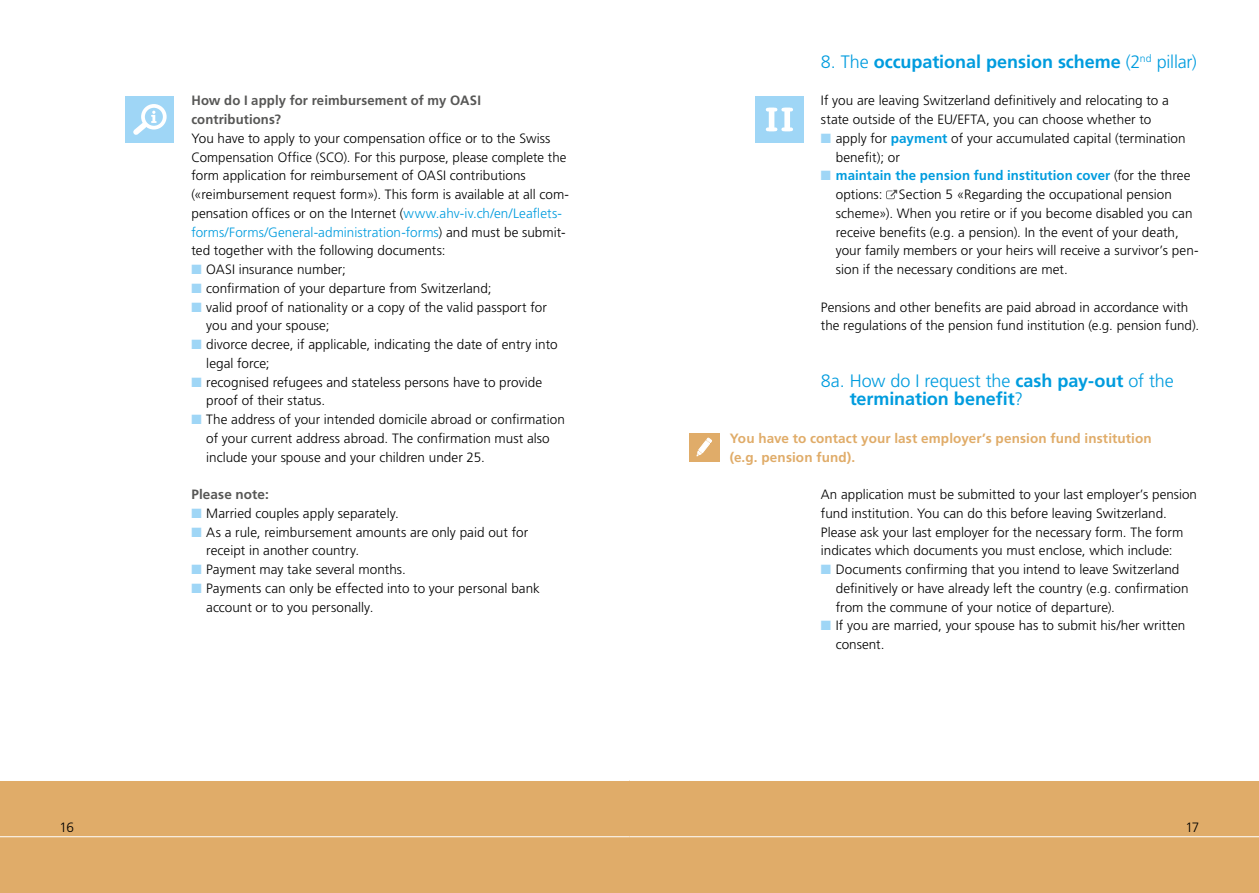
<style>
.page{position:relative;width:1259px;height:893px;background:#fff}
.page>*{position:absolute;margin:0;border:0;box-sizing:border-box;transform-origin:0 0}
.t1{font:700 18px/18.8px "Frutiger LT Std";color:#009cde}
.t2{font:300 13.5px/18.8px "Frutiger LT Std";letter-spacing:.005em;color:#000}
.t3{font:700 13.5px/18.8px "Frutiger LT Std";letter-spacing:.01em;color:#e0ac69}
.t4{font:700 13.5px/18.8px "Frutiger LT Std";letter-spacing:.01em;color:#575756}
.s1{color:#009cde}
.s2{color:#9fd6f6}
.s3{font-weight:300}
.s4{font-weight:700;color:#009cde}
</style>
<div class="page">
<div style="left:0;top:780px;width:629px;height:113px;background:#e0ac69"></div>
<div style="left:629px;top:780px;width:630px;height:113px;background:#e0ac69"></div>
<hr style="left:0;top:780px;width:629px;height:1px;background:#fff">
<hr style="left:0;top:836px;width:629px;height:1px;background:#fff">
<hr style="left:629px;top:780px;width:630px;height:1px;background:#fff">
<hr style="left:629px;top:836px;width:630px;height:1px;background:#fff">
<div style="left:755px;top:96px;width:49px;height:47px;background:#9fd6f6"></div>
<div style="left:784px;top:108px;width:6px;height:23px;background:#fff"></div>
<div style="left:769px;top:108px;width:5px;height:23px;background:#fff"></div>
<svg style="left:767px;top:127px;width:8px;height:4px"></svg>
<div style="left:125px;top:96px;width:49px;height:47px;background:#9fd6f6"></div>
<div style="left:141px;top:104px;width:26px;height:26px;border:4px solid #fff;border-radius:50%"></div>
<svg style="left:133px;top:111px;width:23px;height:24px"></svg>
<svg style="left:886px;top:190px;width:11px;height:9px"></svg>
<div style="left:689px;top:433px;width:30px;height:28px;background:#e0ac69"></div>
<svg style="left:696px;top:437px;width:16px;height:20px"></svg>
<p class="t4" style="left:191px;top:91px;width:291px">How do I apply for reimbursement of my OASI contributions?</p>
<p class="t2" style="left:191px;top:129px;width:379px">You have to apply to your compensation office or to the Swiss Compensation Office (SCO). For this purpose, please complete the form application for reimbursement of OASI contributions («reimbursement request form»). This form is available at all com&shy;pensation offices or on the Internet (<span class="s1">www.ahv-iv.ch/en/Leaflets&shy;forms/Forms/General-administration-forms</span>) and must be submit&shy;ted together with the following documents:</p>
<p class="t2" style="left:191px;top:260px;width:156px"><span class="s2">■</span> OASI insurance number;</p>
<p class="t2" style="left:191px;top:279px;width:302px"><span class="s2">■</span> confirmation of your departure from Switzerland;</p>
<p class="t2" style="left:206px;top:298px;width:342px;text-indent:-15px"><span class="s2">■</span> valid proof of nationality or a copy of the valid passport for you and your spouse;</p>
<p class="t2" style="left:206px;top:335px;width:353px;text-indent:-15px"><span class="s2">■</span> divorce decree, if applicable, indicating the date of entry into legal force;</p>
<p class="t2" style="left:206px;top:373px;width:337px;text-indent:-15px"><span class="s2">■</span> recognised refugees and stateless persons have to provide proof of their status.</p>
<p class="t2" style="left:206px;top:410px;width:360px;text-indent:-15px"><span class="s2">■</span> The address of your intended domicile abroad or confirmation of your current address abroad. The confirmation must also include your spouse and your children under 25.</p>
<p class="t4" style="left:191px;top:485px;width:79px">Please note:</p>
<p class="t2" style="left:191px;top:504px;width:209px"><span class="s2">■</span> Married couples apply separately.</p>
<p class="t2" style="left:206px;top:523px;width:323px;text-indent:-15px"><span class="s2">■</span> As a rule, reimbursement amounts are only paid out for receipt in another country.</p>
<p class="t2" style="left:191px;top:560px;width:216px"><span class="s2">■</span> Payment may take several months.</p>
<p class="t2" style="left:206px;top:579px;width:335px;text-indent:-15px"><span class="s2">■</span> Payments can only be effected into to your personal bank account or to you personally.</p>
<h1 class="t1" style="left:821px;top:52px;width:377px"><span class="s3">8. The</span> occupational pension scheme <span class="s3">(2</span><sup>nd</sup> <span class="s3">pillar)</span></h1>
<p class="t2" style="left:821px;top:92px;width:349px">If you are leaving Switzerland definitively and relocating to a state outside of the EU/EFTA, you can choose whether to</p>
<p class="t2" style="left:836px;top:129px;width:351px;text-indent:-15px"><span class="s2">■</span> apply for <span class="s4">payment</span> of your accumulated capital (termination benefit); or</p>
<p class="t2" style="left:836px;top:167px;width:364px;text-indent:-15px"><span class="s2">■</span> <span class="s4">maintain the pension fund institution cover</span> (for the three options: Section 5 «Regarding the occupational pension scheme»). When you retire or if you become disabled you can receive benefits (e.g. a pension). In the event of your death, your family members or your heirs will receive a survivor’s pen&shy;sion if the necessary conditions are met.</p>
<p class="t2" style="left:821px;top:298px;width:380px">Pensions and other benefits are paid abroad in accordance with the regulations of the pension fund institution (e.g. pension fund).</p>
<h1 class="t1" style="left:849px;top:371px;width:326px;text-indent:-29px"><span class="s3">8a. How do I request the</span> cash pay-out <span class="s3">of the </span>termination benefit<span class="s3">?</span></h1>
<p class="t3" style="left:730px;top:429px;width:423px">You have to contact your last employer’s pension fund institution (e.g. pension fund).</p>
<p class="t2" style="left:821px;top:485px;width:378px">An application must be submitted to your last employer’s pension fund institution. You can do this before leaving Switzerland.<br>Please ask your last employer for the necessary form. The form indicates which documents you must enclose, which include:</p>
<p class="t2" style="left:836px;top:560px;width:354px;text-indent:-15px"><span class="s2">■</span> Documents confirming that you intend to leave Switzerland definitively or have already left the country (e.g. confirmation from the commune of your notice of departure).</p>
<p class="t2" style="left:836px;top:617px;width:351px;text-indent:-15px"><span class="s2">■</span> If you are married, your spouse has to submit his/her written consent.</p>
<p class="t2" style="left:60px;top:818px;width:16px">16</p>
<p class="t2" style="left:1185px;top:818px;width:16px">17</p>
</div>
